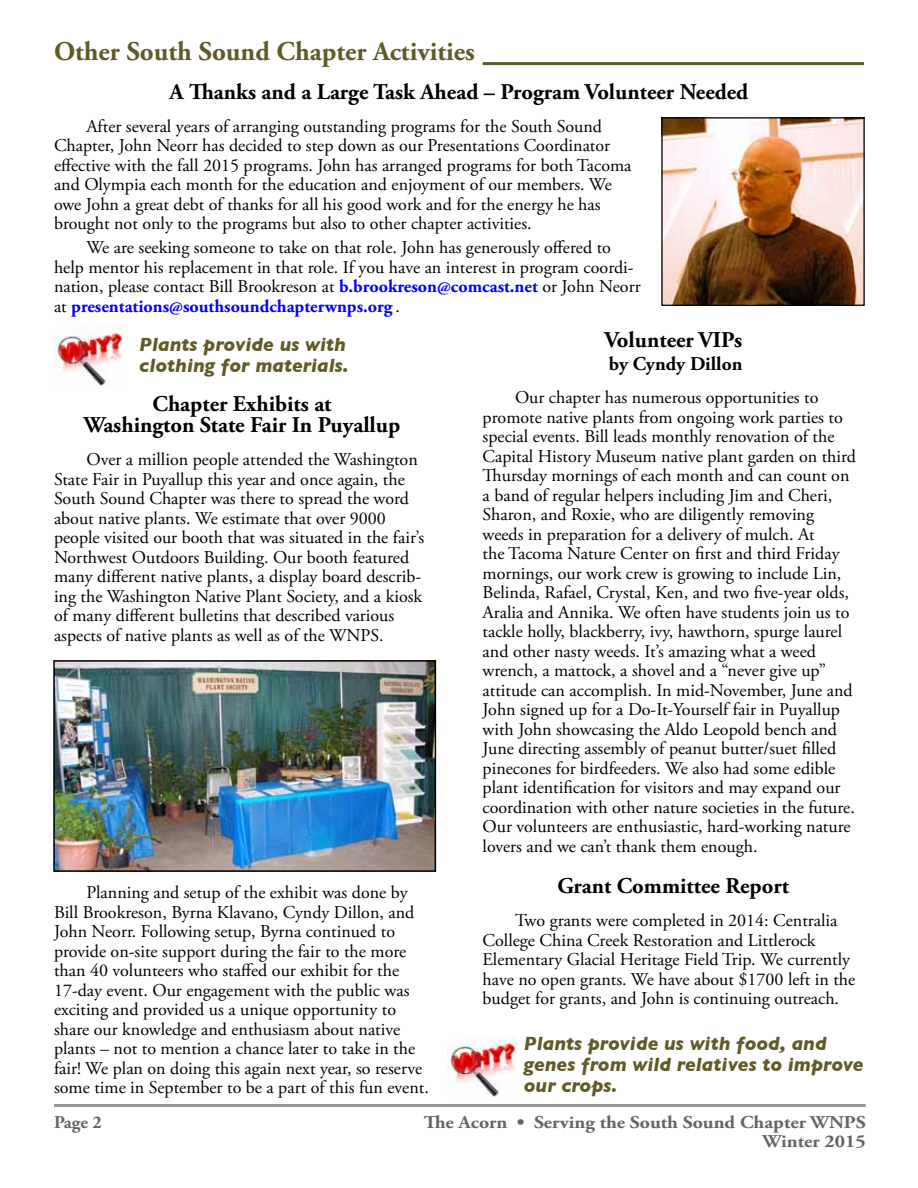
<style>
.page{position:relative;width:918px;height:1188px;background:#fff}
.page>*{position:absolute;margin:0;border:0;box-sizing:border-box;transform-origin:0 0}
.t1{font:700 27px "Adobe Garamond Pro";color:#605a27}
.t2{font:700 22.5px/21px "Adobe Garamond Pro";color:#000;text-align:center}
.t3{font:italic 700 19.5px/21px "Gill Sans";color:#605a27}
.t4{font:700 19.5px "Adobe Garamond Pro";color:#000}
.t5{font:18px/19.5px "Adobe Garamond Pro";color:#000}
.t6{font:700 18px/19.5px "Adobe Garamond Pro";color:#636466;text-align:right;scale:1.1 1}
.t7{font:700 18px "Adobe Garamond Pro";color:#636466}
.s1{font-weight:700;color:#00f}
</style>
<div class="page">
<hr style="left:54px;top:1104px;width:812px;height:3px;background:#95979a">
<hr style="left:483px;top:62px;width:381px;height:3px;background:#605a27">
<img style="left:56px;top:663px;width:377px;height:206px">
<div style="left:53px;top:660px;width:383px;height:212px;border:2px solid #000"></div>
<img style="left:663px;top:119px;width:200px;height:185px">
<div style="left:661px;top:117px;width:204px;height:189px;border:1px solid #000"></div>
<img style="left:448px;top:1037px;width:69px;height:60px">
<img style="left:54px;top:326px;width:70px;height:60px">
<h1 class="t1" style="left:54px;top:36px;width:422px">Other South Sound Chapter Activities</h1>
<p class="t2" style="left:170px;top:82px;width:580px">A Thanks and a Large Task Ahead – Program Volunteer Needed</p>
<p class="t5" style="left:54px;top:117px;width:579px;text-indent:32px">After several years of arranging outstanding programs for the South Sound Chapter, John Neorr has decided to step down as our Presentations Coordinator effective with the fall 2015 programs. John has arranged programs for both Tacoma and Olympia each month for the education and enjoyment of our members. We owe John a great debt of thanks for all his good work and for the energy he has brought not only to the programs but also to other chapter activities.</p>
<p class="t5" style="left:54px;top:238px;width:588px;text-indent:32px">We are seeking someone to take on that role. John has generously offered to help mentor his replacement in that role. If you have an interest in program coordi&shy;nation, please contact Bill Brookreson at <span class="s1">b.brookreson@comcast.net</span> or John Neorr at <span class="s1">presentations@southsoundchapterwnps.org</span> .</p>
<p class="t3" style="left:139px;top:334px;width:211px">Plants provide us with clothing for materials.</p>
<p class="t2" style="left:84px;top:394px;width:318px">Chapter Exhibits at<br>Washington State Fair In Puyallup</p>
<p class="t5" style="left:54px;top:450px;width:372px;text-indent:32px">Over a million people attended the Washington State Fair in Puyallup this year and once again, the South Sound Chapter was there to spread the word about native plants. We estimate that over 9000 people visited our booth that was situated in the fair’s Northwest Outdoors Building. Our booth featured many different native plants, a display board describ&shy;ing the Washington Native Plant Society, and a kiosk of many different bulletins that described various aspects of native plants as well as of the WNPS.</p>
<p class="t5" style="left:54px;top:883px;width:376px;text-indent:32px">Planning and setup of the exhibit was done by Bill Brookreson, Byrna Klavano, Cyndy Dillon, and John Neorr. Following setup, Byrna continued to provide on-site support during the fair to the more than 40 volunteers who staffed our exhibit for the 17-day event. Our engagement with the public was exciting and provided us a unique opportunity to share our knowledge and enthusiasm about native plants – not to mention a chance later to take in the fair! We plan on doing this again next year, so reserve some time in September to be a part of this fun event.</p>
<p class="t2" style="left:605px;top:330px;width:139px">Volunteer VIPs</p>
<p class="t4" style="left:609px;top:353px;width:135px">by Cyndy Dillon</p>
<p class="t5" style="left:483px;top:388px;width:375px;text-indent:32px">Our chapter has numerous opportunities to promote native plants from ongoing work parties to special events. Bill leads monthly renovation of the Capital History Museum native plant garden on third Thursday mornings of each month and can count on a band of regular helpers including Jim and Cheri, Sharon, and Roxie, who are diligently removing weeds in preparation for a delivery of mulch. At<br>the Tacoma Nature Center on first and third Friday mornings, our work crew is growing to include Lin, Belinda, Rafael, Crystal, Ken, and two five-year olds, Aralia and Annika. We often have students join us to tackle holly, blackberry, ivy, hawthorn, spurge laurel and other nasty weeds. It’s amazing what a weed wrench, a mattock, a shovel and a “never give up” attitude can accomplish. In mid-November, June and John signed up for a Do-It-Yourself fair in Puyallup with John showcasing the Aldo Leopold bench and June directing assembly of peanut butter/suet filled pinecones for birdfeeders. We also had some edible plant identification for visitors and may expand our coordination with other nature societies in the future.<br>Our volunteers are enthusiastic, hard-working nature lovers and we can’t thank them enough.</p>
<p class="t2" style="left:557px;top:876px;width:233px">Grant Committee Report</p>
<p class="t5" style="left:483px;top:911px;width:374px;text-indent:32px">Two grants were completed in 2014: Centralia College China Creek Restoration and Littlerock Elementary Glacial Heritage Field Trip. We currently have no open grants. We have about $1700 left in the budget for grants, and John is continuing outreach.</p>
<p class="t3" style="left:524px;top:1033px;width:341px">Plants provide us with food, and genes from wild relatives to improve our crops.</p>
<p class="t7" style="left:54px;top:1112px;width:49px">Page 2</p>
<p class="t6" style="left:424px;top:1112px;width:403px">The Acorn • Serving the South Sound Chapter WNPS<br>Winter 2015</p>
</div>
